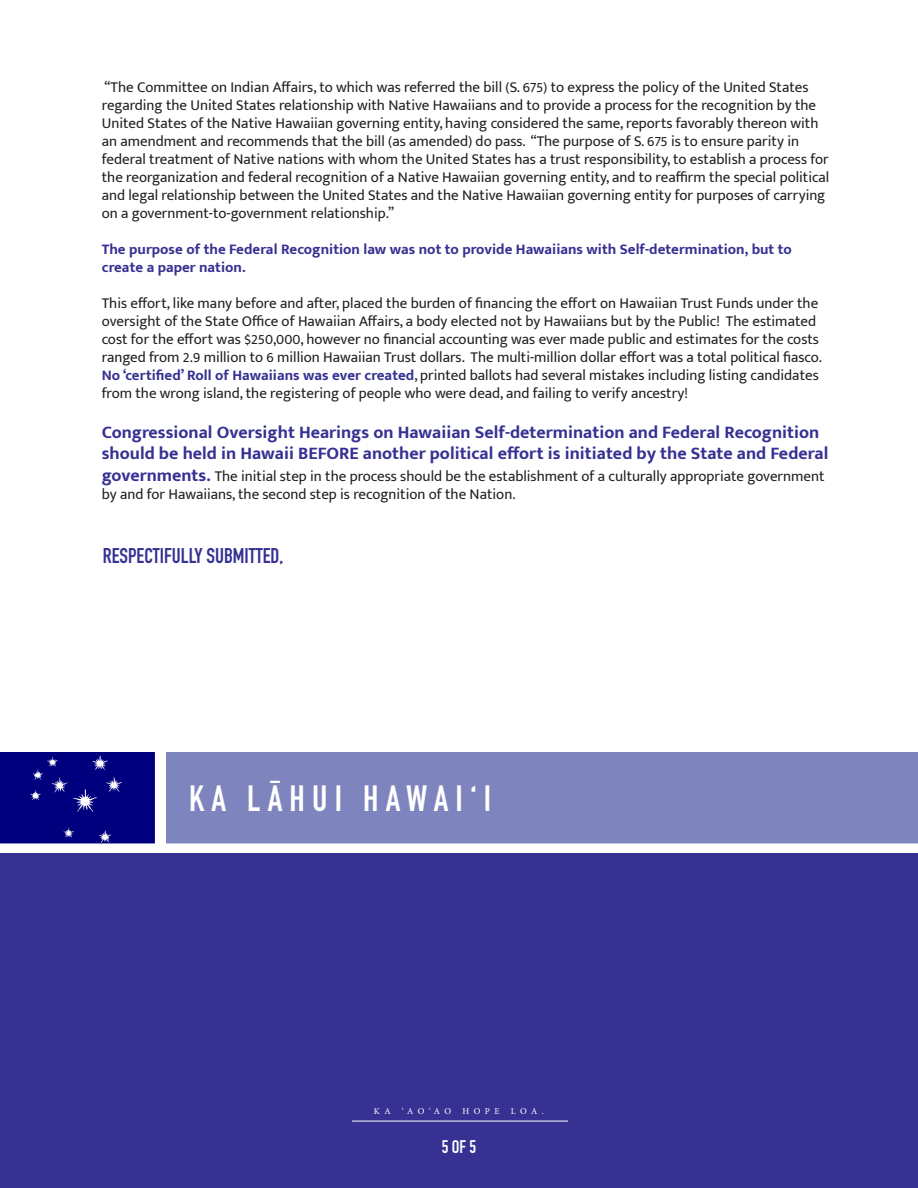
<style>
.page{position:relative;width:918px;height:1188px;background:#fff}
.page>*{position:absolute;margin:0;border:0;box-sizing:border-box;transform-origin:0 0}
.t1{font:700 36px "DIN Condensed";letter-spacing:.2em;color:#fff}
.t2{font:700 21px "DIN Condensed";color:#363192}
.t3{font:700 18px/21.6px "Mukta Mahee";color:#363192}
.t4{font:700 18px "DIN Condensed";color:#fff}
.t5{font:15px/18px "Mukta Mahee";color:#231f20}
.t6{font:700 15px/18px "Mukta Mahee";color:#363192}
.t7{font:9px "Minion Pro";letter-spacing:.5em;color:#fff}
.s1{font-weight:700;color:#363192}
.s2{font-weight:700;font-size:18px;color:#363192}
</style>
<div class="page">
<div style="left:0;top:854px;width:918px;height:334px;background:#363192"></div>
<div style="left:166px;top:753px;width:752px;height:92px;background:#7e84bd"></div>
<img style="left:0;top:753px;width:155px;height:90px">
<div style="left:0;top:843px;width:918px;height:6px;background:#fff"></div>
<hr style="left:352px;top:1121px;width:216px;height:1px;background:#fff">
<p class="t5" style="left:102px;top:78px;width:729px">“The Committee on Indian Affairs, to which was referred the bill (S. 675) to express the policy of the United States regarding the United States relationship with Native Hawaiians and to provide a process for the recognition by the United States of the Native Hawaiian governing entity, having considered the same, reports favorably thereon with an amendment and recommends that the bill (as amended) do pass. “The purpose of S. 675 is to ensure parity in federal treatment of Native nations with whom the United States has a trust responsibility, to establish a process for the reorganization and federal recognition of a Native Hawaiian governing entity, and to reaffirm the special political and legal relationship between the United States and the Native Hawaiian governing entity for purposes of carrying on a government-to-government relationship.”</p>
<p class="t6" style="left:102px;top:240px;width:692px">The purpose of the Federal Recognition law was not to provide Hawaiians with Self-determination, but to create a paper nation.</p>
<p class="t5" style="left:102px;top:294px;width:722px">This effort, like many before and after, placed the burden of financing the effort on Hawaiian Trust Funds under the oversight of the State Office of Hawaiian Affairs, a body elected not by Hawaiians but by the Public! The estimated cost for the effort was $250,000, however no financial accounting was ever made public and estimates for the costs ranged from 2.9 million to 6 million Hawaiian Trust dollars. The multi-million dollar effort was a total political fiasco.<br><span class="s1">No ‘certified’ Roll of Hawaiians was ever created</span>, printed ballots had several mistakes including listing candidates from the wrong island, the registering of people who were dead, and failing to verify ancestry!</p>
<p class="t3" style="left:102px;top:421px;width:728px">Congressional Oversight Hearings on Hawaiian Self-determination and Federal Recognition should be held in Hawaii BEFORE another political effort is initiated by the State and Federal</p>
<p class="t5" style="left:102px;top:467px;width:724px"><span class="s2">governments.</span> The initial step in the process should be the establishment of a culturally appropriate government by and for Hawaiians, the second step is recognition of the Nation.</p>
<p class="t2" style="left:103px;top:541px;width:182px">RESPECTIFULLY SUBMITTED,</p>
<p class="t1" style="left:189px;top:774px;width:304px">KA LĀHUI HAWAI‘I</p>
<p class="t7" style="left:374px;top:1105px;width:172px">KA ‘AO‘AO HOPE LOA.</p>
<p class="t4" style="left:442px;top:1135px;width:36px">5 OF 5</p>
</div>
